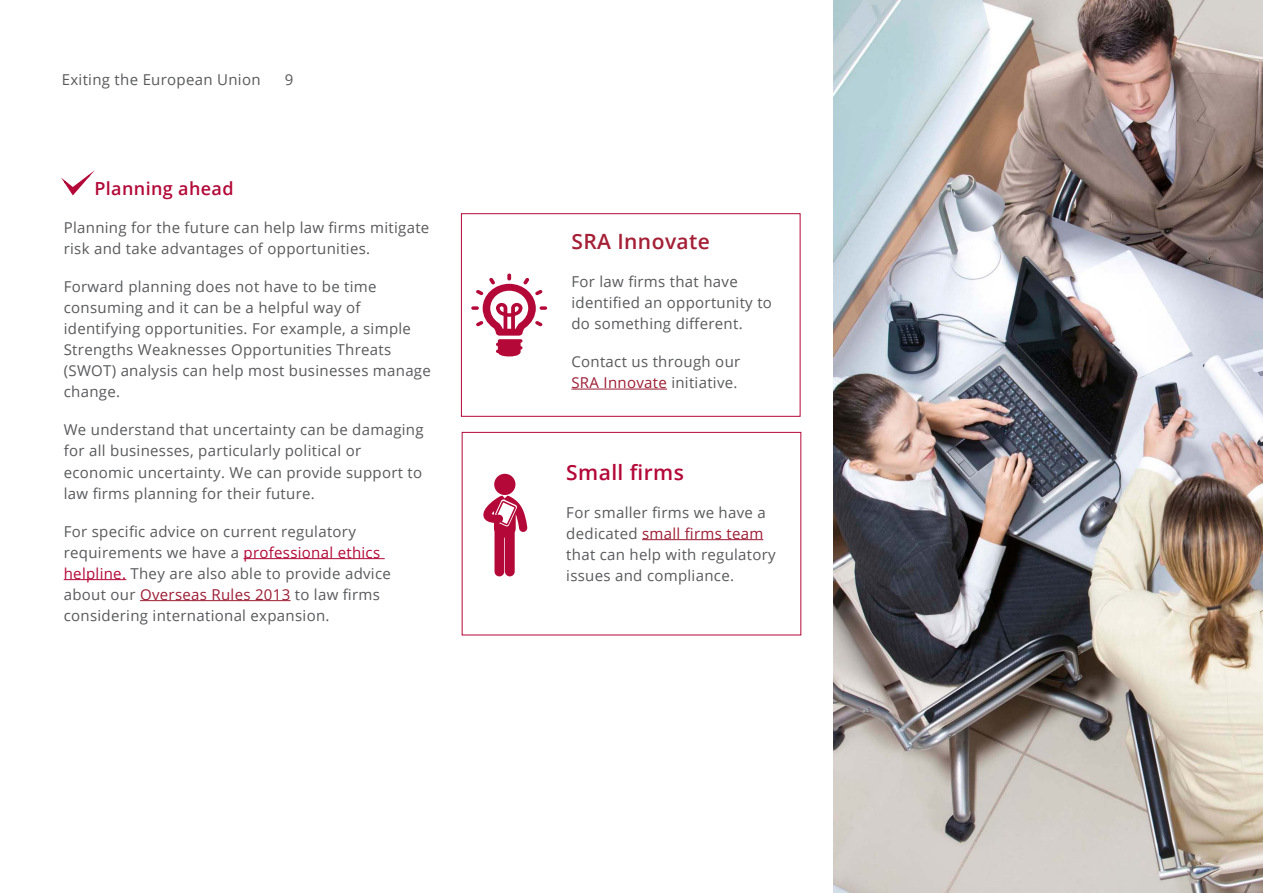
<style>
.page{position:relative;width:1263px;height:893px;background:#fff}
.page>*{position:absolute;margin:0;border:0;box-sizing:border-box;transform-origin:0 0}
.t1{font:600 21px "Open Sans";letter-spacing:.02em;color:#a41f35}
.t2{font:600 21px "Open Sans";letter-spacing:.02em;color:#b30838}
.t3{font:600 18px "Open Sans";letter-spacing:.02em;color:#b30838}
.t4{font:15px/21px "Open Sans";letter-spacing:.02em;color:#58595b}
.s1{color:#b30838}
.s2{color:#9d1c34}
</style>
<div class="page">
<hr style="left:243px;top:558px;width:142px;height:1px;background:#b30838">
<hr style="left:64px;top:579px;width:62px;height:1px;background:#b30838">
<hr style="left:140px;top:600px;width:151px;height:1px;background:#9d1c34">
<svg style="left:61px;top:173px;width:30px;height:23px"></svg>
<div style="left:494px;top:474px;width:21px;height:21px;background:#b30838;border-radius:50%"></div>
<svg style="left:483px;top:496px;width:45px;height:80px"></svg>
<div style="left:462px;top:432px;width:339px;height:203px;border:1px solid #b30838"></div>
<hr style="left:642px;top:539px;width:121px;height:1px;background:#9d1c34">
<div style="left:461px;top:213px;width:339px;height:204px;border:1px solid #b30838"></div>
<hr style="left:571px;top:389px;width:96px;height:1px;background:#9d1c34">
<svg style="left:471px;top:274px;width:76px;height:82px"></svg>
<img style="left:833px;top:0;width:430px;height:893px">
<p class="t4" style="left:62px;top:69px;width:200px">Exiting the European Union</p>
<p class="t4" style="left:285px;top:69px;width:10px">9</p>
<p class="t3" style="left:94px;top:177px;width:141px">Planning ahead</p>
<p class="t4" style="left:64px;top:217px;width:367px">Planning for the future can help law firms mitigate risk and take advantages of opportunities.</p>
<p class="t4" style="left:64px;top:276px;width:369px">Forward planning does not have to be time consuming and it can be a helpful way of identifying opportunities. For example, a simple Strengths Weaknesses Opportunities Threats (SWOT) analysis can help most businesses manage change.</p>
<p class="t4" style="left:64px;top:419px;width:361px">We understand that uncertainty can be damaging for all businesses, particularly political or economic uncertainty. We can provide support to law firms planning for their future.</p>
<p class="t4" style="left:64px;top:520px;width:329px">For specific advice on current regulatory requirements we have a <span class="s1">professional ethics helpline.</span> They are also able to provide advice about our <span class="s2">Overseas Rules 2013</span> to law firms considering international expansion.</p>
<h1 class="t1" style="left:571px;top:227px;width:140px">SRA Innovate</h1>
<p class="t4" style="left:571px;top:271px;width:202px">For law firms that have identified an opportunity to do something different.</p>
<p class="t4" style="left:571px;top:351px;width:170px">Contact us through our<br><span class="s2">SRA Innovate</span> initiative.</p>
<h1 class="t2" style="left:566px;top:457px;width:119px">Small firms</h1>
<p class="t4" style="left:566px;top:501px;width:211px">For smaller firms we have a dedicated <span class="s2">small firms team </span>that can help with regulatory issues and compliance.</p>
</div>
